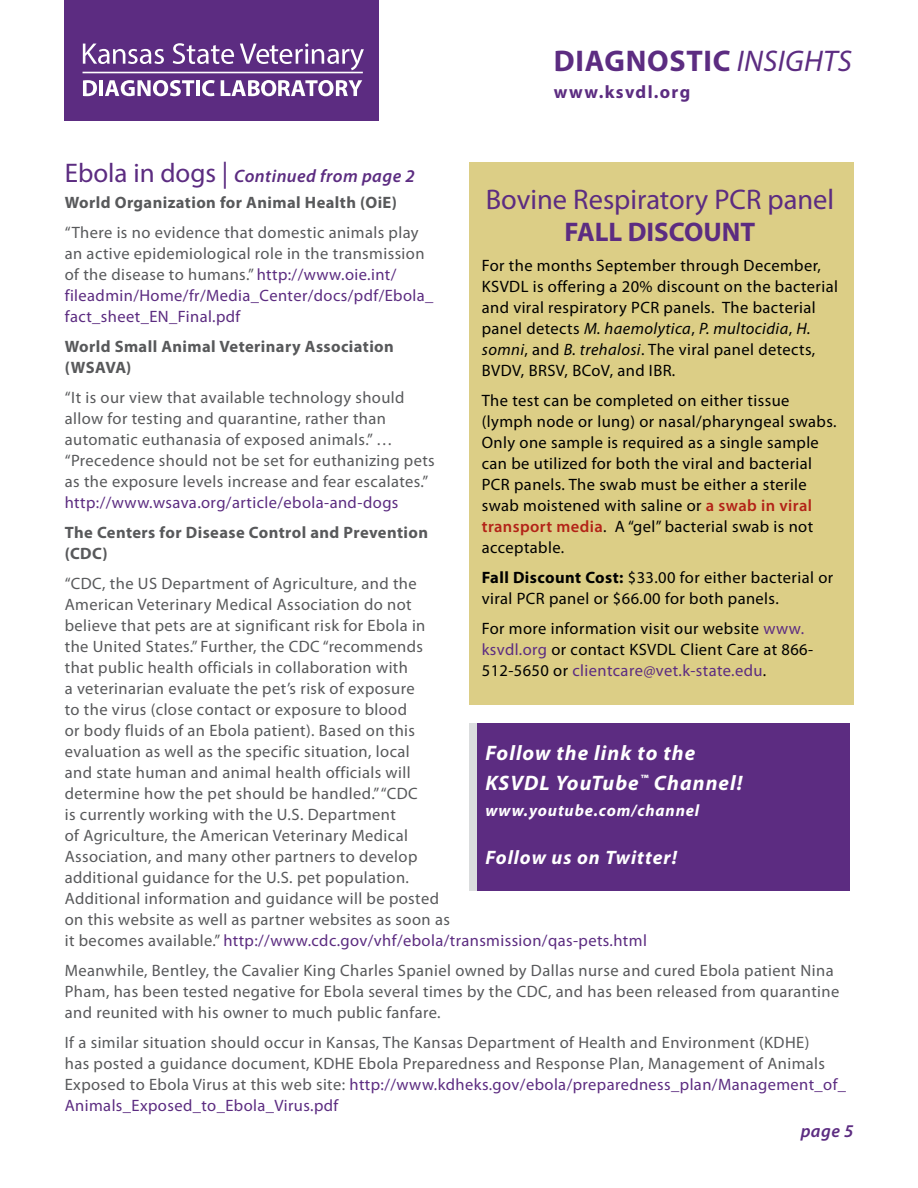
<style>
.page{position:relative;width:918px;height:1188px;background:#fff}
.page>*{position:absolute;margin:0;border:0;box-sizing:border-box;transform-origin:0 0}
.t1{font:700 30px "Myriad Pro";letter-spacing:.025em;color:#5c2c81}
.t2{font:28.5px "Myriad Pro";color:#5c2c81}
.t3{font:700 27px "Myriad Pro";color:#5c2c81}
.t4{font:italic 700 21px/30.6px "Myriad Pro";letter-spacing:.05em;color:#fff}
.t5{font:italic 700 19.5px "Myriad Pro";letter-spacing:.05em;color:#fff}
.t6{font:italic 600 18px "Myriad Pro";letter-spacing:.025em;color:#5c2c81}
.t7{font:700 18px "Myriad Pro";letter-spacing:.075em;color:#5c2c81}
.t8{font:16.5px/21px "Myriad Pro";letter-spacing:.025em;color:#58595b}
.t9{font:16.5px/21px "Myriad Pro";letter-spacing:.025em;color:#000}
.t10{font:700 16.5px/21px "Myriad Pro";letter-spacing:.025em;color:#58595b}
.t11{font:16.5px "Myriad Pro";letter-spacing:.025em;color:#5c2c81}
.t12{font:italic 700 16.5px "Myriad Pro";letter-spacing:.05em;color:#fff}
.s1{font-weight:400;font-style:italic}
.s2{font-weight:400;font-style:normal;font-size:27px}
.s3{font-style:italic}
.s4{font-weight:600;color:#b32317}
.s5{font-weight:700}
.s6{color:#5c2c81}
</style>
<div class="page">
<div style="left:64px;top:0;width:315px;height:120px;background:#5c2c81"></div>
<svg style="left:83px;top:80px;width:14px;height:16px"></svg>
<hr style="left:99px;top:80px;width:4px;height:16px;background:#fff">
<svg style="left:105px;top:80px;width:89px;height:16px"></svg>
<hr style="left:196px;top:80px;width:4px;height:16px;background:#fff">
<svg style="left:202px;top:80px;width:13px;height:16px"></svg>
<svg style="left:221px;top:80px;width:141px;height:16px"></svg>
<svg style="left:83px;top:44px;width:81px;height:20px"></svg>
<svg style="left:173px;top:43px;width:61px;height:21px"></svg>
<svg style="left:240px;top:44px;width:124px;height:26px"></svg>
<hr style="left:83px;top:72px;width:280px;height:1px;background:#fff">
<div style="left:472px;top:723px;width:378px;height:168px;background:#5c2c81"></div>
<div style="left:469px;top:723px;width:8px;height:168px;background:#dbddde"></div>
<div style="left:469px;top:162px;width:385px;height:543px;background:#dcce86"></div>
<h1 class="t1" style="left:554px;top:44px;width:300px">DIAGNOSTIC <span class="s1">INSIGHTS</span></h1>
<p class="t7" style="left:554px;top:82px;width:138px">www.ksvdl.org</p>
<p class="t6" style="left:65px;top:166px;width:352px"><span class="s2">Ebola in dogs |</span> Continued from page 2</p>
<h2 class="t2" style="left:486px;top:183px;width:350px">Bovine Respiratory PCR panel</h2>
<h3 class="t3" style="left:565px;top:217px;width:192px">FALL DISCOUNT</h3>
<p class="t9" style="left:482px;top:255px;width:358px">For the months September through December, KSVDL is offering a 20% discount on the bacterial and viral respiratory PCR panels. The bacterial panel detects <span class="s3">M. haemolytica</span>, <span class="s3">P. multocidia</span>, <span class="s3">H. somni</span>, and <span class="s3">B. trehalosi</span>. The viral panel detects, BVDV, BRSV, BCoV, and IBR.</p>
<p class="t9" style="left:482px;top:390px;width:356px">The test can be completed on either tissue (lymph node or lung) or nasal/pharyngeal swabs.<br>Only one sample is required as a single sample can be utilized for both the viral and bacterial PCR panels. The swab must be either a sterile swab moistened with saline or <span class="s4">a swab in viral transport media</span>. A “gel” bacterial swab is not acceptable.</p>
<p class="t9" style="left:482px;top:567px;width:353px"><span class="s5">Fall Discount Cost:</span> $33.00 for either bacterial or viral PCR panel or $66.00 for both panels.</p>
<p class="t9" style="left:482px;top:618px;width:333px">For more information visit our website <span class="s6">www. ksvdl.org</span> or contact KSVDL Client Care at 866-<br>512-5650 or <span class="s6">clientcare@vet.k-state.edu</span>.</p>
<p class="t10" style="left:65px;top:192px;width:334px">World Organization for Animal Health (OiE)</p>
<p class="t8" style="left:65px;top:222px;width:370px">“There is no evidence that domestic animals play an active epidemiological role in the transmission of the disease to humans.” <span class="s6">http://www.oie.int/ fileadmin/Home/fr/Media_Center/docs/pdf/Ebola_ fact_sheet_EN_Final.pdf</span></p>
<p class="t10" style="left:65px;top:336px;width:331px">World Small Animal Veterinary Association (WSAVA)</p>
<p class="t8" style="left:65px;top:387px;width:371px">“It is our view that available technology should allow for testing and quarantine, rather than automatic euthanasia of exposed animals.” … “Precedence should not be set for euthanizing pets as the exposure levels increase and fear escalates.”</p>
<p class="t11" style="left:65px;top:493px;width:335px">http://www.wsava.org/article/ebola-and-dogs</p>
<p class="t10" style="left:65px;top:522px;width:365px">The Centers for Disease Control and Prevention (CDC)</p>
<p class="t8" style="left:65px;top:573px;width:584px">“CDC, the US Department of Agriculture, and the<br>American Veterinary Medical Association do not<br>believe that pets are at significant risk for Ebola in<br>the United States.” Further, the CDC “recommends<br>that public health officials in collaboration with<br>a veterinarian evaluate the pet’s risk of exposure<br>to the virus (close contact or exposure to blood<br>or body fluids of an Ebola patient). Based on this<br>evaluation as well as the specific situation, local<br>and state human and animal health officials will<br>determine how the pet should be handled.” “CDC<br>is currently working with the U.S. Department<br>of Agriculture, the American Veterinary Medical<br>Association, and many other partners to develop<br>additional guidance for the U.S. pet population.<br>Additional information and guidance will be posted<br>on this website as well as partner websites as soon as<br>it becomes available.” <span class="s6">http://www.cdc.gov/vhf/ebola/transmission/qas-pets.html</span></p>
<p class="t8" style="left:65px;top:960px;width:776px">Meanwhile, Bentley, the Cavalier King Charles Spaniel owned by Dallas nurse and cured Ebola patient Nina<br>Pham, has been tested negative for Ebola several times by the CDC, and has been released from quarantine and reunited with his owner to much public fanfare.</p>
<p class="t8" style="left:65px;top:1032px;width:783px">If a similar situation should occur in Kansas, The Kansas Department of Health and Environment (KDHE)<br>has posted a guidance document, KDHE Ebola Preparedness and Response Plan, Management of Animals Exposed to Ebola Virus at this web site: <span class="s6">http://www.kdheks.gov/ebola/preparedness_plan/Management_of_ Animals_Exposed_to_Ebola_Virus.pdf</span></p>
<p class="t4" style="left:485px;top:738px;width:259px">Follow the link to the<br>KSVDL YouTube<sup>™</sup> Channel!</p>
<p class="t12" style="left:485px;top:801px;width:215px">www.youtube.com/channel</p>
<p class="t5" style="left:485px;top:847px;width:193px">Follow us on Twitter!</p>
<p class="t6" style="left:801px;top:1121px;width:54px">page 5</p>
</div>
